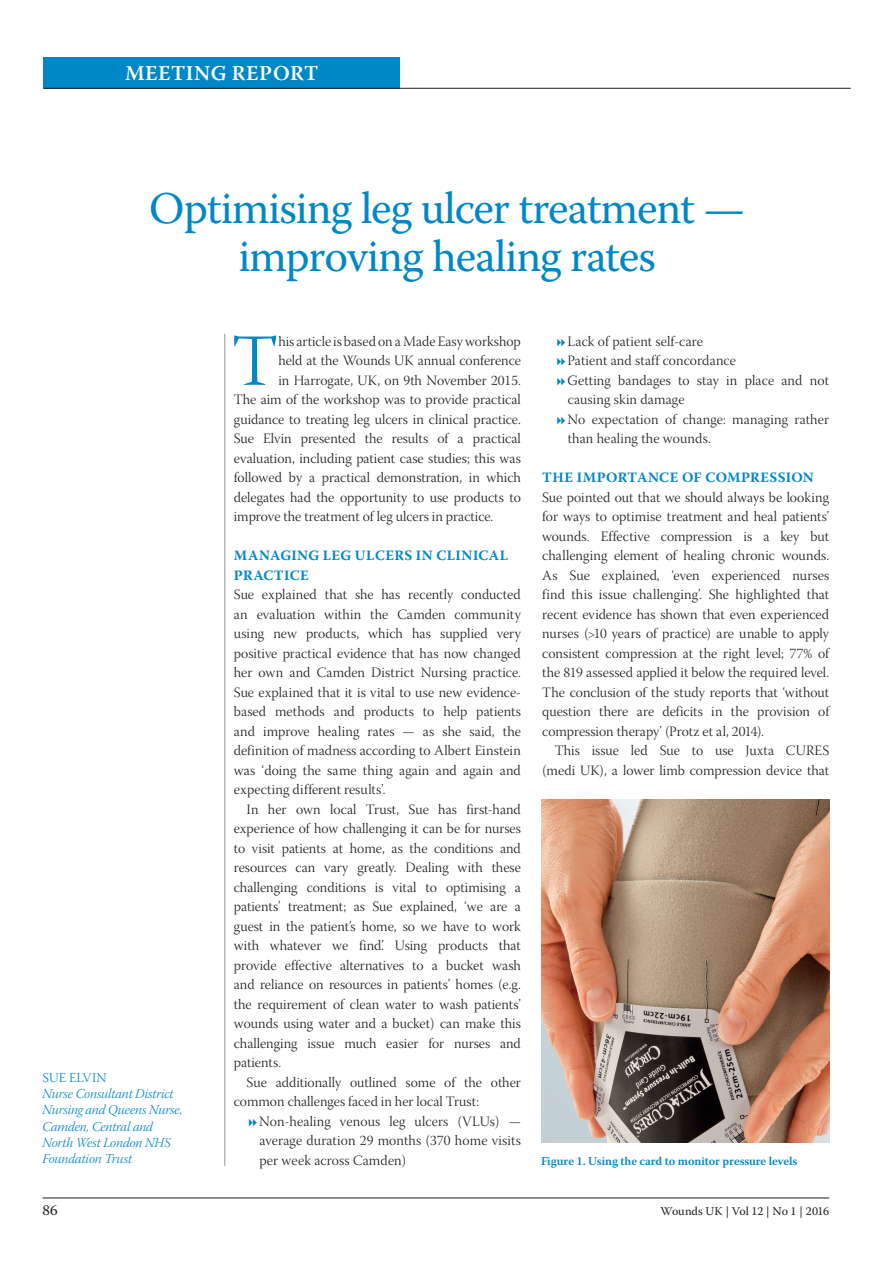
<style>
.page{position:relative;width:893px;height:1263px;background:#fff}
.page>*{position:absolute;margin:0;border:0;box-sizing:border-box;transform-origin:0 0}
.t1{font:73.35px "Warnock Pro Light Subh";color:#0087c7}
.t2{font:45px/48px "Warnock Pro";letter-spacing:-.025em;color:#0087c7;text-align:center}
.t3{font:600 21px "Warnock Pro";letter-spacing:.02em;color:#fff}
.t4{font:15px "Warnock Pro";color:#231f20}
.t5{font:14.25px/19.5px "Warnock Pro Light Subh";color:#231f20;text-align:justify}
.t6{font:700 14.25px/19.5px "Warnock Pro";letter-spacing:.025em;color:#0087c7}
.t7{font:13.5px/16.2px "Warnock Pro Light It Subh";letter-spacing:-.01em;color:#0087c7}
.t8{font:13.5px "Warnock Pro Light Subh";letter-spacing:.015em;color:#0087c7}
.t9{font:600 12px "Warnock Pro";letter-spacing:-.01em;color:#0087c7}
.t10{font:12px "Warnock Pro";letter-spacing:-.005em;color:#231f20}
</style>
<div class="page">
<hr style="left:43px;top:1197px;width:786px;height:1px;background:#231f20">
<hr style="left:224px;top:334px;width:1px;height:832px;background:#939598">
<div style="left:43px;top:57px;width:357px;height:31px;background:#0087c7"></div>
<hr style="left:44px;top:88px;width:807px;height:1px;background:#231f20">
<img style="left:541px;top:800px;width:288px;height:343px">
<h3 class="t3" style="left:125px;top:61px;width:195px">MEETING REPORT</h3>
<h2 class="t2" style="left:149px;top:183px;width:597px">Optimising leg ulcer treatment — improving healing rates</h2>
<p class="t8" style="left:43px;top:1070px;width:65px">SUE ELVIN</p>
<p class="t7" style="left:43px;top:1087px;width:142px">Nurse Consultant District<br>Nursing and Queens Nurse,<br>Camden, Central and<br>North West London NHS<br>Foundation Trust</p>
<h1 class="t1" style="left:232px;top:321px;width:48px">T</h1>
<p class="t5" style="left:278px;top:333px;width:244px">his article is based on a Made Easy workshop</p>
<p class="t5" style="left:278px;top:353px;width:244px">held at the Wounds UK annual conference</p>
<p class="t5" style="left:278px;top:372px;width:244px">in Harrogate, UK, on 9th November 2015.</p>
<p class="t5" style="left:234px;top:391px;width:289px">The aim of the workshop was to provide practical</p>
<p class="t5" style="left:234px;top:411px;width:289px">guidance to treating leg ulcers in clinical practice.</p>
<p class="t5" style="left:234px;top:430px;width:289px">Sue Elvin presented the results of a practical</p>
<p class="t5" style="left:234px;top:450px;width:289px">evaluation, including patient case studies; this was</p>
<p class="t5" style="left:234px;top:469px;width:289px">followed by a practical demonstration, in which</p>
<p class="t5" style="left:234px;top:489px;width:289px">delegates had the opportunity to use products to</p>
<p class="t5" style="left:234px;top:508px;width:261px">improve the treatment of leg ulcers in practice.</p>
<p class="t6" style="left:234px;top:546px;width:276px">MANAGING LEG ULCERS IN CLINICAL<br>PRACTICE</p>
<p class="t5" style="left:234px;top:586px;width:289px">Sue explained that she has recently conducted an evaluation within the Camden community using new products, which has supplied very positive practical evidence that has now changed her own and Camden District Nursing practice.<br>Sue explained that it is vital to use new evidence&shy;based methods and products to help patients and improve healing rates — as she said, the definition of madness according to Albert Einstein was ‘doing the same thing again and again and expecting different results’.</p>
<p class="t5" style="left:234px;top:801px;width:289px;text-indent:13px">In her own local Trust, Sue has first-hand experience of how challenging it can be for nurses to visit patients at home, as the conditions and resources can vary greatly. Dealing with these challenging conditions is vital to optimising a patients’ treatment; as Sue explained, ‘we are a guest in the patient’s home, so we have to work with whatever we find’. Using products that provide effective alternatives to a bucket wash and reliance on resources in patients’ homes (e.g. the requirement of clean water to wash patients’ wounds using water and a bucket) can make this challenging issue much easier for nurses and patients.</p>
<p class="t5" style="left:234px;top:1074px;width:289px;text-indent:13px">Sue additionally outlined some of the other common challenges faced in her local Trust:</p>
<p class="t5" style="left:259px;top:1113px;width:263px">Non-healing venous leg ulcers (VLUs) — average duration 29 months (370 home visits per week across Camden)</p>
<p class="t5" style="left:567px;top:333px;width:263px;text-align:left">Lack of patient self-care<br>Patient and staff concordance<br>Getting bandages to stay in place and not causing skin damage<br>No expectation of change: managing rather than healing the wounds.</p>
<p class="t6" style="left:542px;top:468px;width:273px">THE IMPORTANCE OF COMPRESSION</p>
<p class="t5" style="left:542px;top:489px;width:289px">Sue pointed out that we should always be looking for ways to optimise treatment and heal patients’ wounds. Effective compression is a key but challenging element of healing chronic wounds.<br>As Sue explained, ‘even experienced nurses find this issue challenging’. She highlighted that recent evidence has shown that even experienced nurses (&gt;10 years of practice) are unable to apply consistent compression at the right level; 77% of the 819 assessed applied it below the required level.<br>The conclusion of the study reports that ‘without question there are deficits in the provision of compression therapy’ (Protz et al, 2014).</p>
<p class="t5" style="left:542px;top:742px;width:289px;text-align:right">This issue led Sue to use Juxta CURES (medi UK), a lower limb compression device that</p>
<p class="t9" style="left:541px;top:1154px;width:258px">Figure 1. Using the card to monitor pressure levels</p>
<p class="t4" style="left:43px;top:1201px;width:17px">86</p>
<p class="t10" style="left:661px;top:1204px;width:170px">Wounds UK | Vol 12 | No 1 | 2016</p>
</div>
